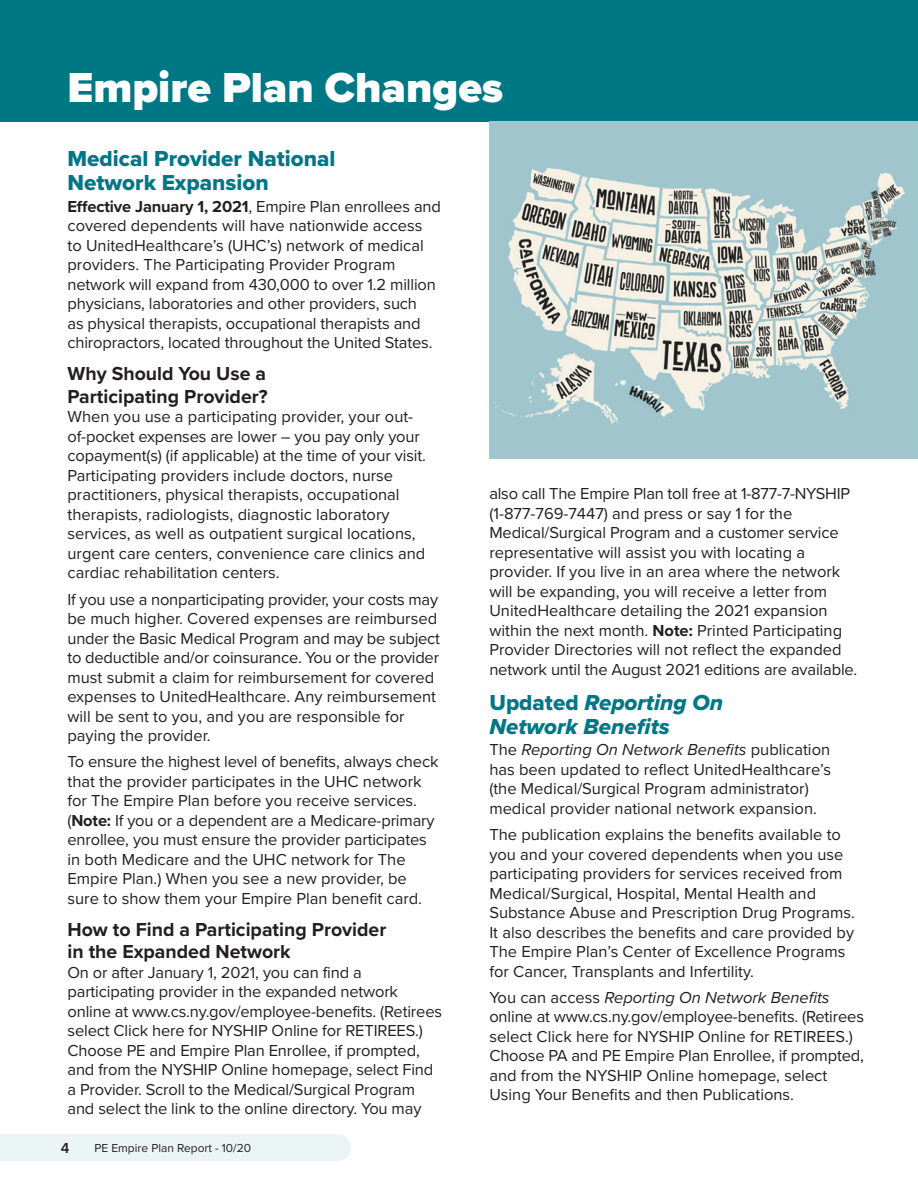
<style>
.page{position:relative;width:918px;height:1188px;background:#fff}
.page>*{position:absolute;margin:0;border:0;box-sizing:border-box;transform-origin:0 0}
.t1{font:900 43.5px "Proxima Nova";color:#fff}
.t2{font:22.5px/24px "Proxima Nova Extrabld";color:#007785}
.t3{font:22.5px/24px "Proxima Nova Extrabld It";color:#007785}
.t4{font:700 19.5px/22.5px "Proxima Nova";color:#231f20}
.t5{font:16.5px/19.5px "Proxima Nova";color:#231f20}
.t6{font:600 15px "Proxima Nova";color:#231f20}
.t7{font:12px "Proxima Nova";color:#231f20}
.s1{font-weight:700}
.s2{font-family:"Proxima Nova Extrabld"}
.s3{font-style:italic}
</style>
<div class="page">
<div style="left:324px;top:1134px;width:27px;height:27px;background:#ebf4f5;border-radius:50%"></div>
<div style="left:0;top:1134px;width:338px;height:27px;background:#ebf4f5"></div>
<div style="left:0;top:0;width:918px;height:122px;background:#007785"></div>
<img style="left:489px;top:122px;width:429px;height:337px">
<h1 class="t1" style="left:68px;top:55px;width:437px">Empire Plan Changes</h1>
<h2 class="t2" style="left:68px;top:146px;width:270px">Medical Provider National<br>Network Expansion</h2>
<p class="t5" style="left:68px;top:196px;width:375px"><span class="s1">Effective January 1, 2021</span>, Empire Plan enrollees and covered dependents will have nationwide access to UnitedHealthcare’s (UHC’s) network of medical providers. The Participating Provider Program network will expand from 430,000 to over 1.2 million physicians, laboratories and other providers, such<br>as physical therapists, occupational therapists and chiropractors, located throughout the United States.</p>
<p class="t4" style="left:68px;top:362px;width:202px">Why Should You Use a<br>Participating Provider?</p>
<p class="t5" style="left:68px;top:406px;width:360px">When you use a participating provider, your out&shy;of-pocket expenses are lower – you pay only your copayment(s) (if applicable) at the time of your visit.<br>Participating providers include doctors, nurse practitioners, physical therapists, occupational therapists, radiologists, diagnostic laboratory services, as well as outpatient surgical locations, urgent care centers, convenience care clinics and cardiac rehabilitation centers.</p>
<p class="t5" style="left:68px;top:589px;width:374px">If you use a nonparticipating provider, your costs may be much higher. Covered expenses are reimbursed under the Basic Medical Program and may be subject to deductible and/or coinsurance. You or the provider must submit a claim for reimbursement for covered expenses to UnitedHealthcare. Any reimbursement will be sent to you, and you are responsible for paying the provider.</p>
<p class="t5" style="left:68px;top:751px;width:373px">To ensure the highest level of benefits, always check that the provider participates in the UHC network for The Empire Plan before you receive services. (<span class="s1">Note:</span> If you or a dependent are a Medicare-primary enrollee, you must ensure the provider participates in both Medicare and the UHC network for The Empire Plan.) When you see a new provider, be sure to show them your Empire Plan benefit card.</p>
<p class="t4" style="left:68px;top:918px;width:320px">How to Find a Participating Provider in the Expanded Network</p>
<p class="t5" style="left:68px;top:962px;width:376px">On or after January 1, 2021, you can find a participating provider in the expanded network online at www.cs.ny.gov/employee-benefits. (Retirees select Click here for NYSHIP Online for RETIREES.)<br>Choose PE and Empire Plan Enrollee, if prompted, and from the NYSHIP Online homepage, select Find a Provider. Scroll to the Medical/Surgical Program and select the link to the online directory. You may</p>
<p class="t6" style="left:61px;top:1137px;width:10px">4</p>
<p class="t7" style="left:94px;top:1139px;width:158px">PE Empire Plan Report - 10/20</p>
<p class="t5" style="left:489px;top:483px;width:370px">also call The Empire Plan toll free at 1-877-7-NYSHIP (1-877-769-7447) and press or say 1 for the Medical/Surgical Program and a customer service representative will assist you with locating a provider. If you live in an area where the network will be expanding, you will receive a letter from UnitedHealthcare detailing the 2021 expansion within the next month. <span class="s1">Note:</span> Printed Participating Provider Directories will not reflect the expanded network until the August 2021 editions are available.</p>
<h2 class="t3" style="left:489px;top:690px;width:235px"><span class="s2">Updated</span> Reporting On<br>Network Benefits</h2>
<p class="t5" style="left:489px;top:739px;width:343px">The <span class="s3">Reporting On Network Benefits</span> publication has been updated to reflect UnitedHealthcare’s (the Medical/Surgical Program administrator) medical provider national network expansion.</p>
<p class="t5" style="left:489px;top:824px;width:367px">The publication explains the benefits available to you and your covered dependents when you use participating providers for services received from Medical/Surgical, Hospital, Mental Health and Substance Abuse and Prescription Drug Programs.<br>It also describes the benefits and care provided by The Empire Plan’s Center of Excellence Programs for Cancer, Transplants and Infertility.</p>
<p class="t5" style="left:489px;top:987px;width:376px">You can access <span class="s3">Reporting On Network Benefits </span>online at www.cs.ny.gov/employee-benefits. (Retirees select Click here for NYSHIP Online for RETIREES.)<br>Choose PA and PE Empire Plan Enrollee, if prompted, and from the NYSHIP Online homepage, select Using Your Benefits and then Publications.</p>
</div>
